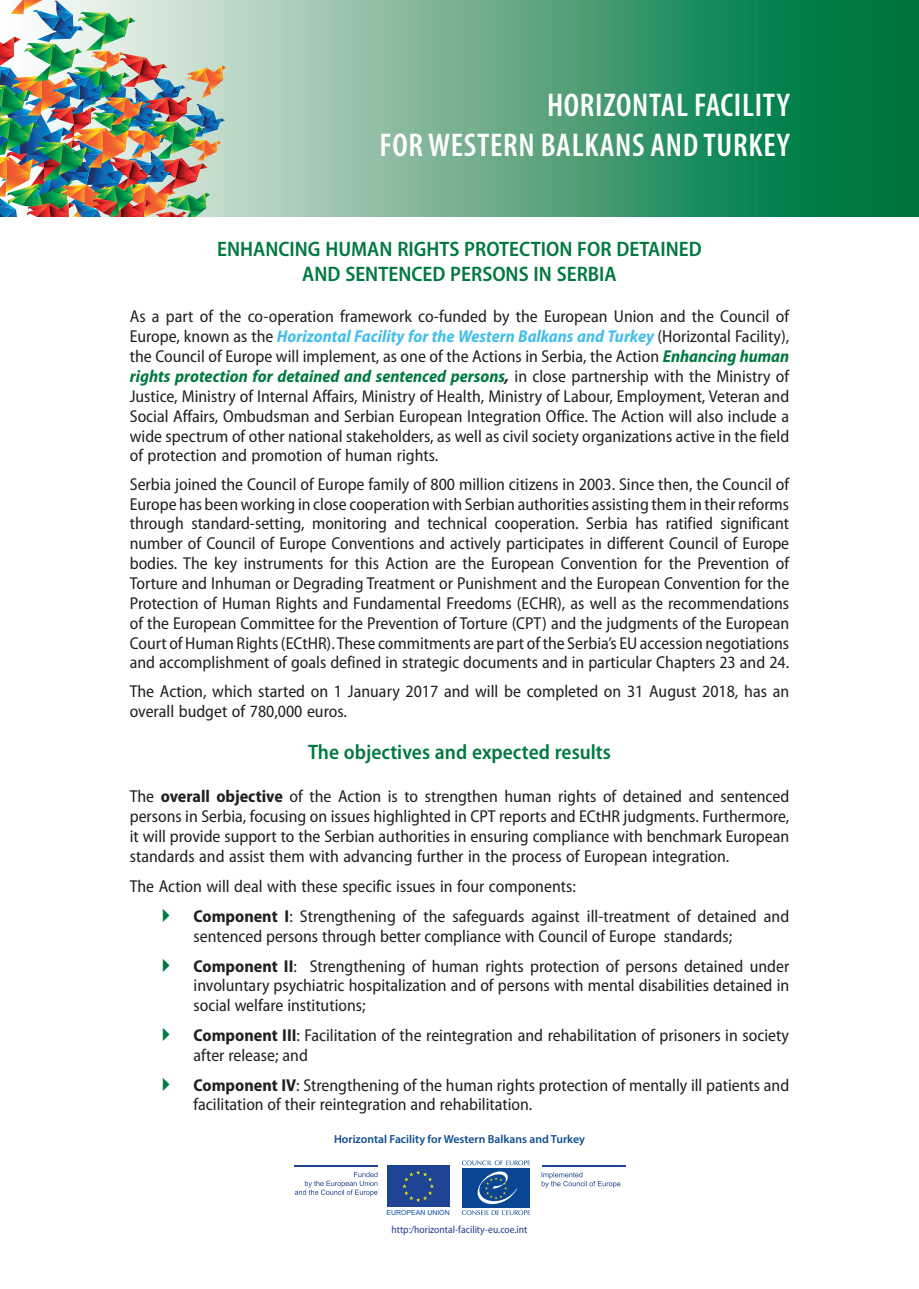
<style>
.page{position:relative;width:919px;height:1289px;background:#fff}
.page>*{position:absolute;margin:0;border:0;box-sizing:border-box;transform-origin:0 0}
.t1{font:600 condensed 33px/39.6px "Myriad Pro";letter-spacing:.02em;color:#fff;text-align:right}
.t2{font:600 semi-condensed 21px/25.2px "Myriad Pro";color:#007940;text-align:center}
.t3{font:semi-condensed 17.25px/19.8px "Myriad Pro";color:#231f20;text-align:justify}
.t4{font:600 11.7px "Myriad Pro";color:#0d4c8f}
.t5{font:semi-condensed 10.5px "Myriad Pro";color:#253f8e}
.t6{font:6.9px "Arial";color:#0d4da1}
.s1{font-weight:700;font-style:italic;color:#43beeb}
.s2{font-weight:700;font-style:italic;color:#007940}
.s3{font-weight:700;font-style:italic}
.s4{font-weight:700}
.s5{color:#007940}
</style>
<div class="page">
<svg style="left:226px;top:0;width:692px;height:217px;background:#50a17a"></svg>
<img style="left:0;top:0;width:226px;height:217px">
<div style="left:387px;top:1165px;width:62px;height:41px;background:#1f4494"></div>
<svg style="left:402px;top:1170px;width:32px;height:31px"></svg>
<svg style="left:295px;top:1172px;width:82px;height:24px"></svg>
<hr style="left:293px;top:1165px;width:84px;height:1px;background:#1f4494">
<svg style="left:462px;top:1210px;width:68px;height:4px"></svg>
<div style="left:462px;top:1167px;width:68px;height:40px;background:#094694"></div>
<svg style="left:462px;top:1160px;width:68px;height:44px"></svg>
<svg style="left:541px;top:1172px;width:79px;height:15px"></svg>
<hr style="left:541px;top:1165px;width:84px;height:1px;background:#1f4494">
<h1 class="t1" style="left:379px;top:88px;width:412px">HORIZONTAL FACILITY<br>FOR WESTERN BALKANS AND TURKEY</h1>
<p class="t2" style="left:217px;top:238px;width:486px">ENHANCING HUMAN RIGHTS PROTECTION FOR DETAINED<br>AND SENTENCED PERSONS IN SERBIA</p>
<p class="t3" style="left:130px;top:308px;width:661px">As a part of the co-operation framework co-funded by the European Union and the Council of Europe, known as the <span class="s1">Horizontal Facility for the Western Balkans and Turkey</span> (Horizontal Facility), the Council of Europe will implement, as one of the Actions in Serbia, the Action <span class="s2">Enhancing human rights protection for detained and sentenced persons</span><span class="s3">,</span> in close partnership with the Ministry of Justice, Ministry of Internal Affairs, Ministry of Health, Ministry of Labour, Employment, Veteran and Social Affairs, Ombudsman and Serbian European Integration Office. The Action will also include a wide spectrum of other national stakeholders, as well as civil society organizations active in the field of protection and promotion of human rights.</p>
<p class="t3" style="left:130px;top:475px;width:661px">Serbia joined the Council of Europe family of 800 million citizens in 2003. Since then, the Council of Europe has been working in close cooperation with Serbian authorities assisting them in their reforms through standard-setting, monitoring and technical cooperation. Serbia has ratified significant number of Council of Europe Conventions and actively participates in different Council of Europe bodies. The key instruments for this Action are the European Convention for the Prevention of Torture and Inhuman or Degrading Treatment or Punishment and the European Convention for the Protection of Human Rights and Fundamental Freedoms (ECHR), as well as the recommendations of the European Committee for the Prevention of Torture (CPT) and the judgments of the European Court of Human Rights (ECtHR). These commitments are part of the Serbia’s EU accession negotiations and accomplishment of goals defined in strategic documents and in particular Chapters 23 and 24.</p>
<p class="t3" style="left:130px;top:682px;width:661px">The Action, which started on 1 January 2017 and will be completed on 31 August 2018, has an overall budget of 780,000 euros.</p>
<p class="t2" style="left:308px;top:740px;width:304px">The objectives and expected results</p>
<p class="t3" style="left:130px;top:787px;width:661px">The <span class="s4">overall objective</span> of the Action is to strengthen human rights of detained and sentenced persons in Serbia, focusing on issues highlighted in CPT reports and ECtHR judgments. Furthermore, it will provide support to the Serbian authorities in ensuring compliance with benchmark European standards and assist them with advancing further in the process of European integration.</p>
<p class="t3" style="left:130px;top:877px;width:447px">The Action will deal with these specific issues in four components:</p>
<p class="t3" style="left:193px;top:908px;width:597px;text-indent:-38px"><span class="s5">✔</span> <span class="s4">Component I</span>: Strengthening of the safeguards against ill-treatment of detained and sentenced persons through better compliance with Council of Europe standards;</p>
<p class="t3" style="left:193px;top:957px;width:597px;text-indent:-38px"><span class="s5">✔</span> <span class="s4">Component II</span>: Strengthening of human rights protection of persons detained under involuntary psychiatric hospitalization and of persons with mental disabilities detained in social welfare institutions;</p>
<p class="t3" style="left:193px;top:1026px;width:597px;text-indent:-38px"><span class="s5">✔</span> <span class="s4">Component III</span>: Facilitation of the reintegration and rehabilitation of prisoners in society after release; and</p>
<p class="t3" style="left:193px;top:1076px;width:597px;text-indent:-38px"><span class="s5">✔</span> <span class="s4">Component IV</span>: Strengthening of the human rights protection of mentally ill patients and facilitation of their reintegration and rehabilitation.</p>
<p class="t4" style="left:334px;top:1134px;width:252px">Horizontal Facility for Western Balkans and Turkey</p>
<p class="t6" style="left:386px;top:1208px;width:65px">EUROPEAN UNION</p>
<p class="t5" style="left:391px;top:1225px;width:137px">http:/horizontal-facility-eu.coe.int</p>
</div>
